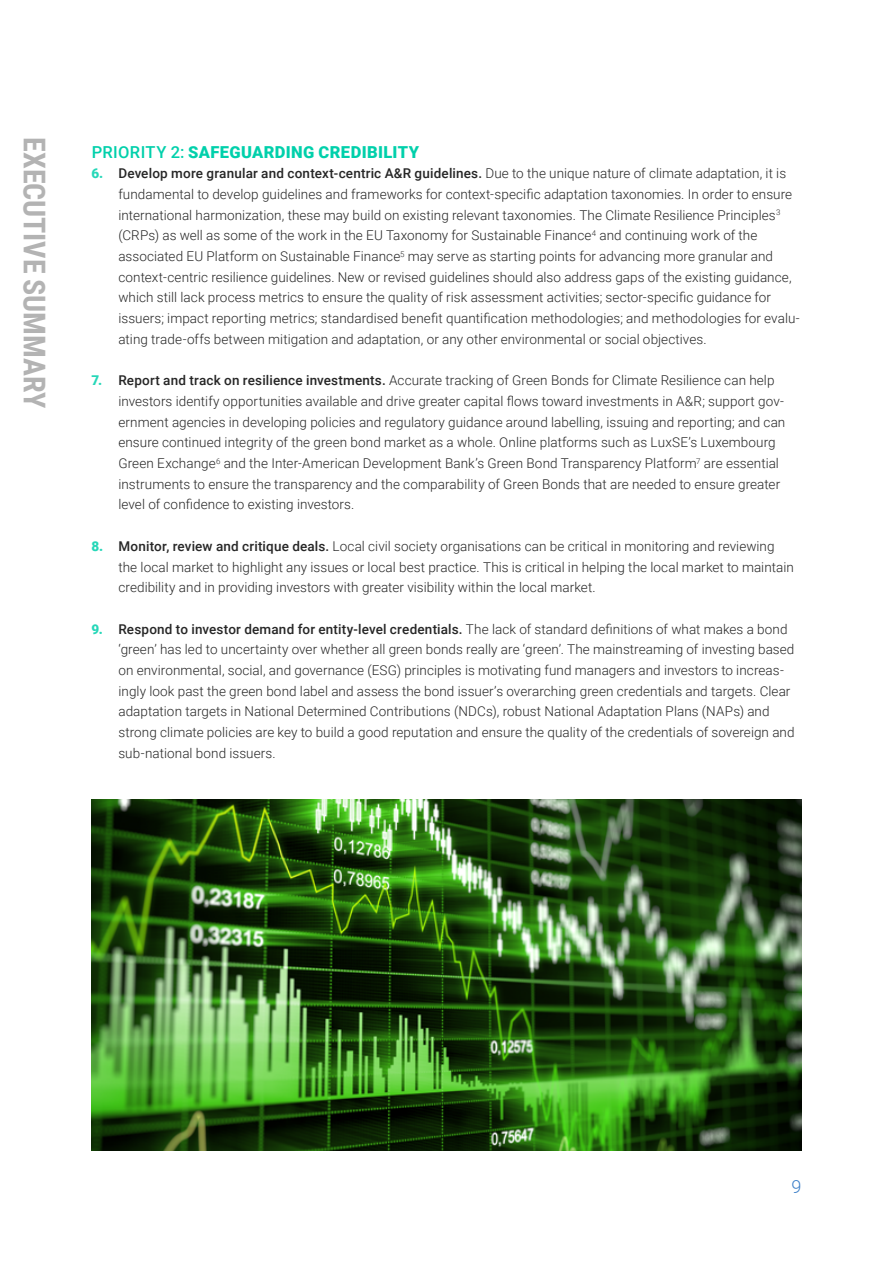
<style>
.page{position:relative;width:893px;height:1263px;background:#fff}
.page>*{position:absolute;margin:0;border:0;box-sizing:border-box;transform-origin:0 0}
.t1{font:700 30px "Roboto Condensed";color:#b3b3b3}
.t2{font:300 18px "Roboto";color:#3c7fc8}
.t3{font:900 16.5px "Roboto";letter-spacing:.02em;color:#00d0ab}
.t4{font:300 13.5px/20.7px "Roboto";letter-spacing:.005em;color:#262626}
.s1{font-weight:500}
.s2{font-weight:900;color:#26d7b8}
</style>
<div class="page">
<img style="left:92px;top:799px;width:709px;height:352px">
<h1 class="t1" style="left:56px;top:137px;width:273px;rotate:90deg">EXECUTIVE SUMMARY</h1>
<p class="t3" style="left:92px;top:140px;width:329px"><span class="s1">PRIORITY 2:</span> SAFEGUARDING CREDIBILITY</p>
<p class="t4" style="left:118px;top:163px;width:683px;text-indent:-27px"><span class="s2">6.</span> <span class="s1">Develop more granular and context-centric A&amp;R guidelines.</span> Due to the unique nature of climate adaptation, it is fundamental to develop guidelines and frameworks for context-specific adaptation taxonomies. In order to ensure international harmonization, these may build on existing relevant taxonomies. The Climate Resilience Principles<sup>3 </sup>(CRPs) as well as some of the work in the EU Taxonomy for Sustainable Finance<sup>4</sup> and continuing work of the associated EU Platform on Sustainable Finance<sup>5</sup> may serve as starting points for advancing more granular and context-centric resilience guidelines. New or revised guidelines should also address gaps of the existing guidance, which still lack process metrics to ensure the quality of risk assessment activities; sector-specific guidance for issuers; impact reporting metrics; standardised benefit quantification methodologies; and methodologies for evalu&shy;ating trade-offs between mitigation and adaptation, or any other environmental or social objectives.</p>
<p class="t4" style="left:118px;top:370px;width:668px;text-indent:-27px"><span class="s2">7.</span> <span class="s1">Report and track on resilience investments.</span> Accurate tracking of Green Bonds for Climate Resilience can help investors identify opportunities available and drive greater capital flows toward investments in A&amp;R; support gov&shy;ernment agencies in developing policies and regulatory guidance around labelling, issuing and reporting; and can ensure continued integrity of the green bond market as a whole. Online platforms such as LuxSE’s Luxembourg Green Exchange<sup>6</sup> and the Inter-American Development Bank’s Green Bond Transparency Platform<sup>7</sup> are essential instruments to ensure the transparency and the comparability of Green Bonds that are needed to ensure greater level of confidence to existing investors.</p>
<p class="t4" style="left:118px;top:535px;width:677px;text-indent:-27px"><span class="s2">8.</span> <span class="s1">Monitor, review and critique deals.</span> Local civil society organisations can be critical in monitoring and reviewing the local market to highlight any issues or local best practice. This is critical in helping the local market to maintain credibility and in providing investors with greater visibility within the local market.</p>
<p class="t4" style="left:118px;top:618px;width:678px;text-indent:-27px"><span class="s2">9.</span> <span class="s1">Respond to investor demand for entity-level credentials.</span> The lack of standard definitions of what makes a bond ‘green’ has led to uncertainty over whether all green bonds really are ‘green’. The mainstreaming of investing based on environmental, social, and governance (ESG) principles is motivating fund managers and investors to increas&shy;ingly look past the green bond label and assess the bond issuer’s overarching green credentials and targets. Clear adaptation targets in National Determined Contributions (NDCs), robust National Adaptation Plans (NAPs) and strong climate policies are key to build a good reputation and ensure the quality of the credentials of sovereign and sub-national bond issuers.</p>
<h2 class="t2" style="left:792px;top:1173px;width:11px">9</h2>
</div>
